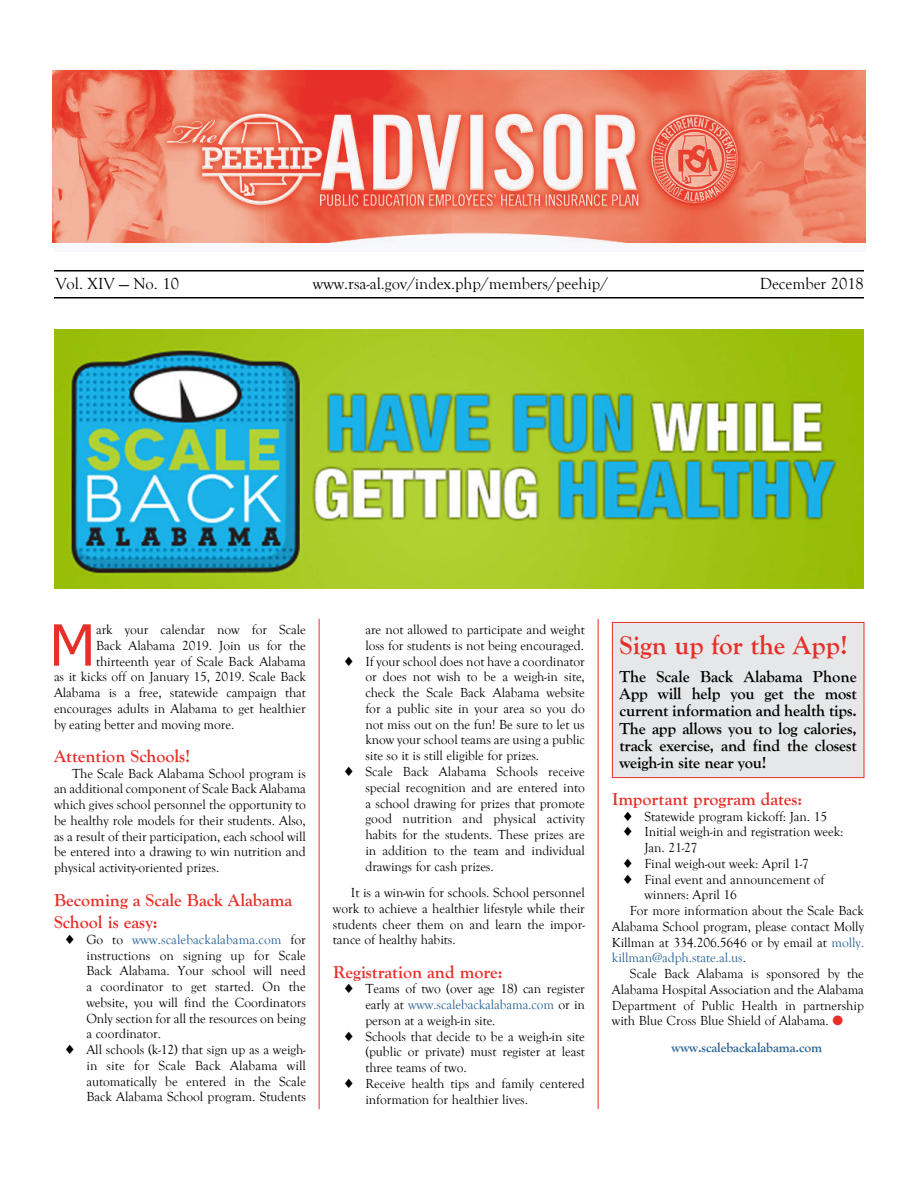
<style>
.page{position:relative;width:918px;height:1188px;background:#fff}
.page>*{position:absolute;margin:0;border:0;box-sizing:border-box;transform-origin:0 0}
.t1{font:56.85px "Verdana";color:#e72f29}
.t2{font:700 27px "Goudy Old Style T";color:#e72f29}
.t3{font:700 18px/22.5px "Goudy Old Style T";color:#e72f29}
.t4{font:700 16.5px/17.2px "Goudy Old Style T";letter-spacing:-.01em;color:#000;text-align:justify}
.t5{font:16.5px "Goudy Old Style T";color:#000}
.t6{font:13.5px/15.8px "Goudy Old Style T";letter-spacing:-.005em;color:#000;text-align:justify}
.t7{font:13.5px "Goudy Old Style T";letter-spacing:-.005em;color:#266093}
.t8{font:700 13.5px "Goudy Old Style T";letter-spacing:-.005em;color:#266093}
.s1{color:#000}
.s2{color:#266093}
.s3{color:#e72f29}
</style>
<div class="page">
<hr style="left:54px;top:270px;width:810px;height:2px;background:#000">
<hr style="left:54px;top:297px;width:810px;height:1px;background:#000">
<div style="left:53px;top:69px;width:813px;height:183px;background:#f7f8fc"></div>
<img style="left:53px;top:70px;width:813px;height:173px">
<hr style="left:319px;top:619px;width:1px;height:490px;background:#e72f29">
<hr style="left:598px;top:619px;width:1px;height:490px;background:#e72f29">
<img style="left:54px;top:329px;width:810px;height:259px">
<div style="left:612px;top:622px;width:252px;height:156px;background:#e6e7e8"></div>
<div style="left:612px;top:622px;width:252px;height:156px;border:1px solid #e72f29"></div>
<p class="t5" style="left:56px;top:275px;width:125px">Vol. XIV — No. 10</p>
<p class="t5" style="left:313px;top:275px;width:297px">www.rsa-al.gov/index.php/members/peehip/</p>
<p class="t5" style="left:760px;top:275px;width:106px">December 2018</p>
<h1 class="t1" style="left:48px;top:609px;width:49px">M</h1>
<p class="t6" style="left:96px;top:622px;width:211px">ark your calendar now for Scale</p>
<p class="t6" style="left:96px;top:638px;width:211px">Back Alabama 2019. Join us for the</p>
<p class="t6" style="left:96px;top:654px;width:211px">thirteenth year of Scale Back Alabama</p>
<p class="t6" style="left:54px;top:669px;width:253px">as it kicks off on January 15, 2019. Scale Back</p>
<p class="t6" style="left:54px;top:685px;width:253px">Alabama is a free, statewide campaign that</p>
<p class="t6" style="left:54px;top:701px;width:253px">encourages adults in Alabama to get healthier</p>
<p class="t6" style="left:54px;top:717px;width:182px">by eating better and moving more.</p>
<h3 class="t3" style="left:54px;top:745px;width:138px">Attention Schools!</h3>
<p class="t6" style="left:54px;top:766px;width:253px;text-indent:18px">The Scale Back Alabama School program is an additional component of Scale Back Alabama which gives school personnel the opportunity to be healthy role models for their students. Also, as a result of their participation, each school will be entered into a drawing to win nutrition and physical activity-oriented prizes.</p>
<h3 class="t3" style="left:54px;top:889px;width:240px">Becoming a Scale Back Alabama<br>School is easy:</h3>
<p class="t7" style="left:65px;top:932px;width:243px"><span class="s1">♦ Go to</span> www.scalebackalabama.com <span class="s1">for</span></p>
<p class="t6" style="left:86px;top:948px;width:221px">instructions on signing up for Scale</p>
<p class="t6" style="left:86px;top:963px;width:221px">Back Alabama. Your school will need</p>
<p class="t6" style="left:86px;top:979px;width:221px">a coordinator to get started. On the</p>
<p class="t6" style="left:86px;top:995px;width:221px">website, you will find the Coordinators</p>
<p class="t6" style="left:86px;top:1011px;width:221px">Only section for all the resources on being</p>
<p class="t6" style="left:86px;top:1026px;width:76px">a coordinator.</p>
<p class="t6" style="left:65px;top:1042px;width:243px">♦ All schools (k-12) that sign up as a weigh-</p>
<p class="t6" style="left:86px;top:1058px;width:221px">in site for Scale Back Alabama will</p>
<p class="t6" style="left:86px;top:1074px;width:221px">automatically be entered in the Scale</p>
<p class="t6" style="left:86px;top:1089px;width:221px">Back Alabama School program. Students</p>
<p class="t6" style="left:365px;top:622px;width:221px">are not allowed to participate and weight</p>
<p class="t6" style="left:365px;top:638px;width:220px">loss for students is not being encouraged.</p>
<p class="t6" style="left:344px;top:654px;width:243px">♦ If your school does not have a coordinator</p>
<p class="t6" style="left:365px;top:669px;width:221px">or does not wish to be a weigh-in site,</p>
<p class="t6" style="left:365px;top:685px;width:221px">check the Scale Back Alabama website</p>
<p class="t6" style="left:365px;top:701px;width:221px">for a public site in your area so you do</p>
<p class="t6" style="left:365px;top:717px;width:221px">not miss out on the fun! Be sure to let us</p>
<p class="t6" style="left:365px;top:732px;width:221px">know your school teams are using a public</p>
<p class="t6" style="left:365px;top:748px;width:175px">site so it is still eligible for prizes.</p>
<p class="t6" style="left:344px;top:764px;width:243px">♦ Scale Back Alabama Schools receive</p>
<p class="t6" style="left:365px;top:780px;width:221px">special recognition and are entered into</p>
<p class="t6" style="left:365px;top:796px;width:221px">a school drawing for prizes that promote</p>
<p class="t6" style="left:365px;top:811px;width:221px">good nutrition and physical activity</p>
<p class="t6" style="left:365px;top:827px;width:221px">habits for the students. These prizes are</p>
<p class="t6" style="left:365px;top:843px;width:221px">in addition to the team and individual</p>
<p class="t6" style="left:365px;top:859px;width:130px">drawings for cash prizes.</p>
<p class="t6" style="left:333px;top:885px;width:253px;text-indent:18px">It is a win-win for schools. School personnel work to achieve a healthier lifestyle while their students cheer them on and learn the impor&shy;tance of healthy habits.</p>
<h3 class="t3" style="left:333px;top:961px;width:171px">Registration and more:</h3>
<p class="t6" style="left:344px;top:981px;width:243px">♦ Teams of two (over age 18) can register</p>
<p class="t7" style="left:365px;top:997px;width:221px"><span class="s1">early at</span> www.scalebackalabama.com <span class="s1">or in</span></p>
<p class="t6" style="left:365px;top:1013px;width:132px">person at a weigh-in site.</p>
<p class="t6" style="left:344px;top:1029px;width:243px">♦ Schools that decide to be a weigh-in site</p>
<p class="t6" style="left:365px;top:1044px;width:221px">(public or private) must register at least</p>
<p class="t6" style="left:365px;top:1060px;width:103px">three teams of two.</p>
<p class="t6" style="left:344px;top:1076px;width:243px">♦ Receive health tips and family centered</p>
<p class="t6" style="left:365px;top:1092px;width:164px">information for healthier lives.</p>
<h2 class="t2" style="left:620px;top:630px;width:230px">Sign up for the App!</h2>
<p class="t4" style="left:620px;top:668px;width:239px">The Scale Back Alabama Phone App will help you get the most current information and health tips.<br>The app allows you to log calories, track exercise, and find the closest weigh-in site near you!</p>
<h3 class="t3" style="left:612px;top:788px;width:192px">Important program dates:</h3>
<p class="t6" style="left:623px;top:809px;width:206px">♦ Statewide program kickoff: Jan. 15</p>
<p class="t6" style="left:623px;top:824px;width:222px">♦ Initial weigh-in and registration week:</p>
<p class="t6" style="left:644px;top:840px;width:55px">Jan. 21-27</p>
<p class="t6" style="left:623px;top:856px;width:188px">♦ Final weigh-out week: April 1-7</p>
<p class="t6" style="left:623px;top:872px;width:203px">♦ Final event and announcement of</p>
<p class="t6" style="left:644px;top:887px;width:94px">winners: April 16</p>
<p class="t6" style="left:630px;top:903px;width:235px">For more information about the Scale Back</p>
<p class="t6" style="left:612px;top:919px;width:253px">Alabama School program, please contact Molly</p>
<p class="t6" style="left:612px;top:935px;width:254px">Killman at 334.206.5646 or by email at <span class="s2">molly.</span></p>
<p class="t7" style="left:612px;top:951px;width:136px">killman@adph.state.al.us<span class="s1">.</span></p>
<p class="t6" style="left:630px;top:966px;width:235px">Scale Back Alabama is sponsored by the</p>
<p class="t6" style="left:612px;top:982px;width:253px">Alabama Hospital Association and the Alabama</p>
<p class="t6" style="left:612px;top:998px;width:253px">Department of Public Health in partnership</p>
<p class="t6" style="left:612px;top:1013px;width:233px">with Blue Cross Blue Shield of Alabama. <span class="s3">●</span></p>
<p class="t8" style="left:672px;top:1040px;width:152px">www.scalebackalabama.com</p>
</div>
